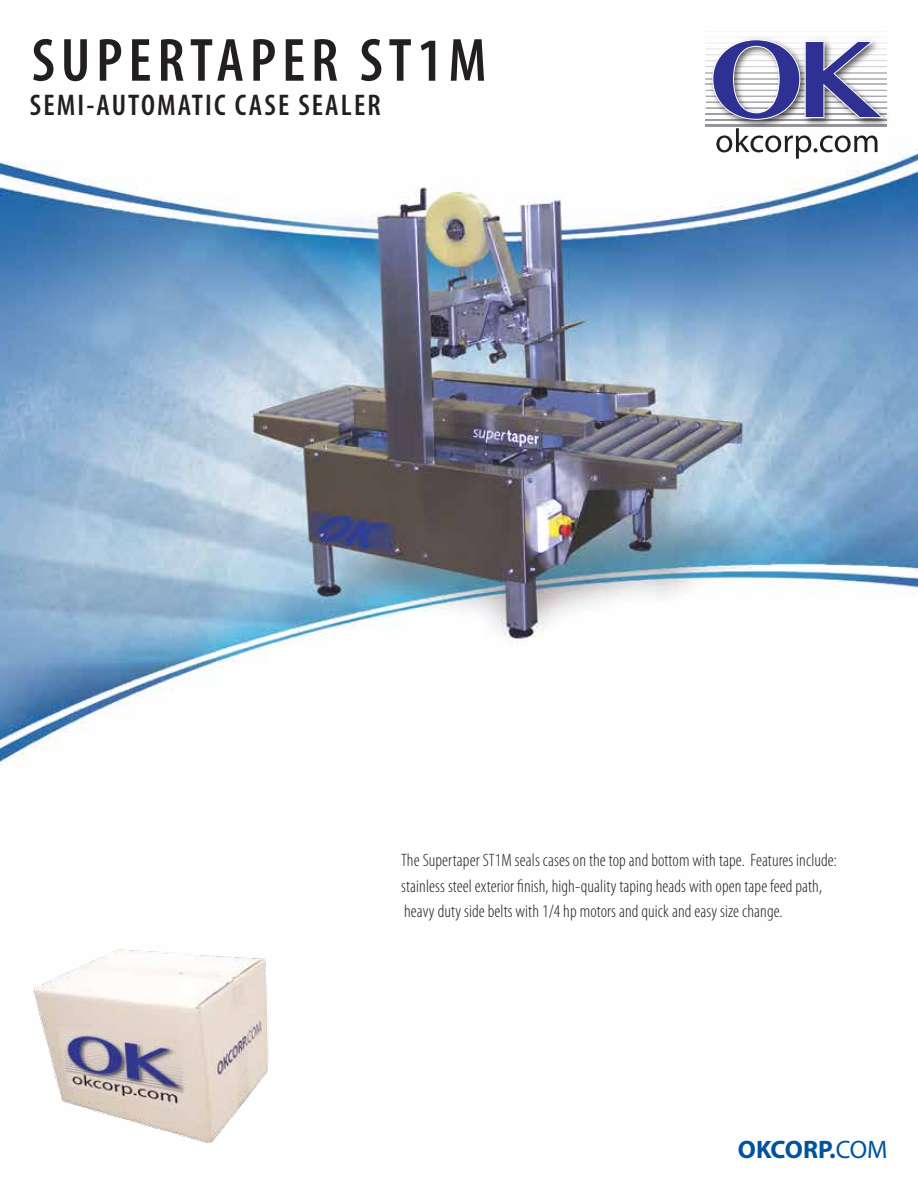
<style>
.page{position:relative;width:918px;height:1188px;background:#fff}
.page>*{position:absolute;margin:0;border:0;box-sizing:border-box;transform-origin:0 0}
.t1{font:600 condensed 61.5px "Myriad Pro";letter-spacing:.095em;color:#231f20}
.t2{font:600 condensed 30px "Myriad Pro";letter-spacing:.07em;color:#231f20}
.t3{font:700 25.35px "Myriad";color:#00539f}
.t4{font:300 condensed 18px/25.5px "Myriad Pro";letter-spacing:.005em;color:#231f21}
.s1{font-weight:400}
</style>
<div class="page">
<img style="left:0;top:48px;width:918px;height:719px">
<hr style="left:706px;top:125px;width:181px;height:2px;background:#939598">
<hr style="left:706px;top:119px;width:181px;height:2px;background:#989a9d">
<hr style="left:706px;top:113px;width:181px;height:2px;background:#9d9fa2">
<hr style="left:706px;top:107px;width:181px;height:2px;background:#a2a4a7">
<hr style="left:706px;top:101px;width:181px;height:2px;background:#a7a9ac">
<hr style="left:706px;top:96px;width:181px;height:1px;background:#acaeb1">
<hr style="left:706px;top:90px;width:181px;height:1px;background:#b1b4b6">
<hr style="left:706px;top:84px;width:181px;height:1px;background:#b7b9bb">
<hr style="left:706px;top:78px;width:181px;height:1px;background:#bcbec0">
<hr style="left:706px;top:72px;width:181px;height:1px;background:#c1c3c5">
<hr style="left:706px;top:66px;width:181px;height:1px;background:#c7c8ca">
<hr style="left:706px;top:60px;width:181px;height:1px;background:#cccecf">
<hr style="left:706px;top:54px;width:181px;height:1px;background:#d1d3d4">
<hr style="left:706px;top:49px;width:181px;height:1px;background:#d6d8d9">
<hr style="left:706px;top:43px;width:181px;height:1px;background:#dcddde">
<hr style="left:706px;top:37px;width:181px;height:1px;background:#e1e2e3">
<hr style="left:706px;top:31px;width:181px;height:1px;background:#e6e7e8">
<svg style="left:716px;top:131px;width:162px;height:28px"></svg>
<img style="left:707px;top:37px;width:184px;height:94px">
<svg style="left:713px;top:40px;width:170px;height:80px"></svg>
<img style="left:33px;top:949px;width:236px;height:194px">
<p class="t1" style="left:32px;top:27px;width:456px">SUPERTAPER ST1M</p>
<p class="t2" style="left:30px;top:89px;width:352px">SEMI-AUTOMATIC CASE SEALER</p>
<p class="t4" style="left:401px;top:848px;width:437px">The Supertaper ST1M seals cases on the top and bottom with tape. Features include: stainless steel exterior finish, high-quality taping heads with open tape feed path, heavy duty side belts with 1/4 hp motors and quick and easy size change.</p>
<p class="t3" style="left:738px;top:1136px;width:151px">OKCORP.<span class="s1">COM</span></p>
</div>
